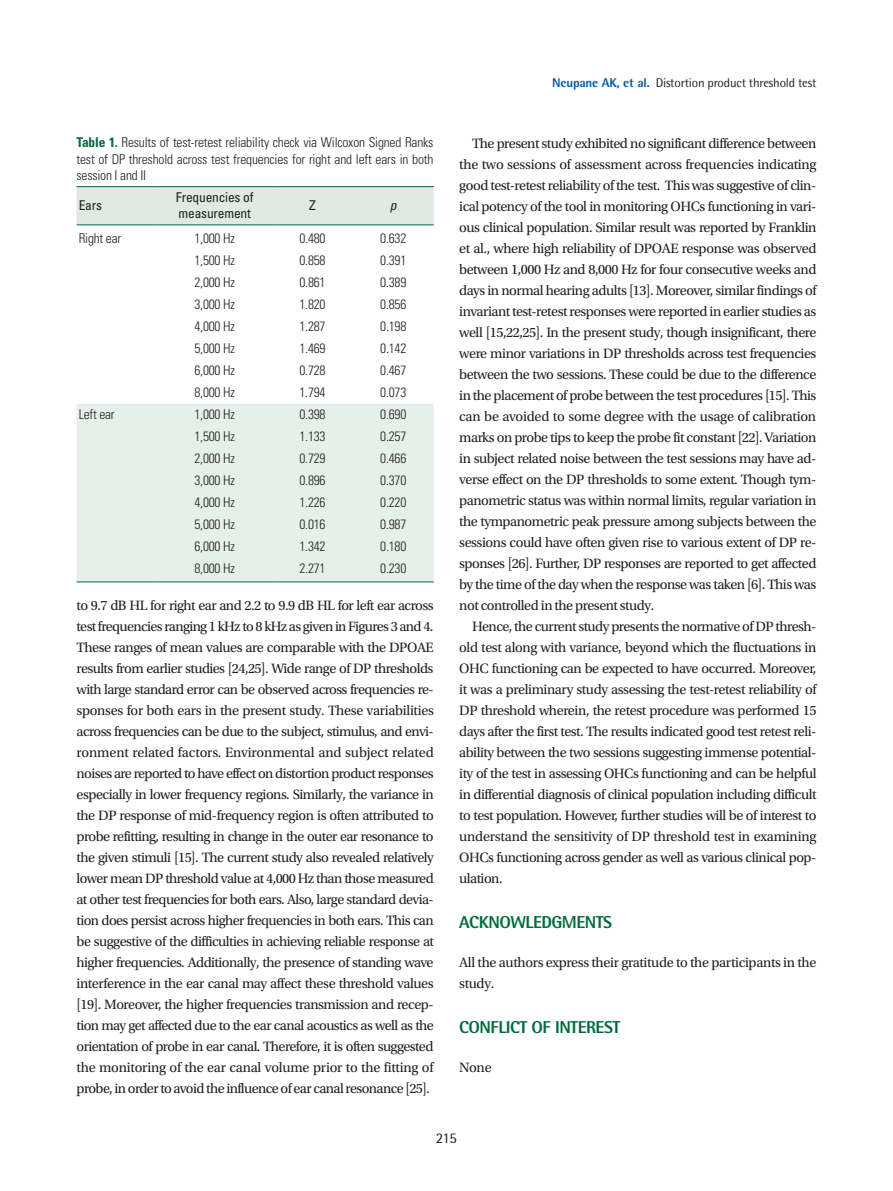
<style>
.page{position:relative;width:893px;height:1191px;background:#fff}
.page>*{position:absolute;margin:0;border:0;box-sizing:border-box;transform-origin:0 0}
.본문대제목{font:800 17.25px "Rotis Semi Sans Std";letter-spacing:-.03em;color:#006b3d}
.t1{font:14.85px "Rotis Semi Sans Std";color:#231f20}
.본문{font:14.25px/21px "Utopia Std";letter-spacing:-.035em;color:#231f20;text-align:justify}
.본문_0{font:14.25px/21px "Utopia Std";letter-spacing:-.03em;color:#231f20;text-align:justify}
.표본문{font:300 condensed 13.5px "Univers LT Std";letter-spacing:-.015em;color:#231f20}
.표제목_그림설명{font:300 condensed 13.5px/16.2px "Univers LT Std";letter-spacing:-.01em;color:#231f20;text-align:justify}
.표머리글{font:condensed 13.5px "Univers LT Std";letter-spacing:-.015em;color:#231f20}
.표머리글-2{font:italic condensed 13.5px "Univers LT Std";color:#231f20}
.t2{font:12.75px "Rotis Semi Sans Std";letter-spacing:-.015em;color:#231f20}
.s1{font-weight:700;color:#006b3d}
.s2{font-weight:800;color:#015aaa}
</style>
<div class="page">
<div style="left:77px;top:187px;width:357px;height:37px;background:#deeae3"></div>
<div style="left:77px;top:404px;width:357px;height:177px;background:#e6f0ea"></div>
<hr style="left:77px;top:186px;width:80px;height:1px;background:#006b3d">
<hr style="left:157px;top:186px;width:115px;height:1px;background:#006b3d">
<hr style="left:272px;top:186px;width:81px;height:1px;background:#006b3d">
<hr style="left:353px;top:186px;width:81px;height:1px;background:#006b3d">
<hr style="left:77px;top:224px;width:80px;height:1px;background:#006b3d">
<hr style="left:157px;top:224px;width:115px;height:1px;background:#006b3d">
<hr style="left:272px;top:224px;width:81px;height:1px;background:#006b3d">
<hr style="left:353px;top:224px;width:81px;height:1px;background:#006b3d">
<hr style="left:157px;top:581px;width:115px;height:1px;background:#006b3d">
<hr style="left:272px;top:581px;width:81px;height:1px;background:#006b3d">
<hr style="left:353px;top:581px;width:81px;height:1px;background:#006b3d">
<hr style="left:77px;top:581px;width:80px;height:1px;background:#006b3d">
<p class="표제목_그림설명" style="left:77px;top:134px;width:358px"><span class="s1">Table 1.</span> Results of test-retest reliability check via Wilcoxon Signed Ranks test of DP threshold across test frequencies for right and left ears in both session I and II</p>
<p class="표머리글" style="left:79px;top:197px;width:25px">Ears</p>
<p class="표머리글" style="left:176px;top:189px;width:79px">Frequencies of</p>
<p class="표머리글" style="left:179px;top:205px;width:74px">measurement</p>
<p class="표머리글" style="left:309px;top:197px;width:8px">Z</p>
<p class="표머리글-2" style="left:390px;top:197px;width:8px">p</p>
<p class="표본문" style="left:79px;top:230px;width:44px">Right ear</p>
<p class="표본문" style="left:194px;top:230px;width:42px">1,000 Hz</p>
<p class="표본문" style="left:299px;top:230px;width:28px">0.480</p>
<p class="표본문" style="left:380px;top:230px;width:28px">0.632</p>
<p class="표본문" style="left:194px;top:252px;width:42px">1,500 Hz</p>
<p class="표본문" style="left:299px;top:252px;width:28px">0.858</p>
<p class="표본문" style="left:380px;top:252px;width:28px">0.391</p>
<p class="표본문" style="left:194px;top:274px;width:42px">2,000 Hz</p>
<p class="표본문" style="left:299px;top:274px;width:28px">0.861</p>
<p class="표본문" style="left:380px;top:274px;width:28px">0.389</p>
<p class="표본문" style="left:194px;top:296px;width:42px">3,000 Hz</p>
<p class="표본문" style="left:299px;top:296px;width:28px">1.820</p>
<p class="표본문" style="left:380px;top:296px;width:28px">0.856</p>
<p class="표본문" style="left:194px;top:318px;width:42px">4,000 Hz</p>
<p class="표본문" style="left:299px;top:318px;width:28px">1.287</p>
<p class="표본문" style="left:380px;top:318px;width:28px">0.198</p>
<p class="표본문" style="left:194px;top:340px;width:42px">5,000 Hz</p>
<p class="표본문" style="left:299px;top:340px;width:28px">1.469</p>
<p class="표본문" style="left:380px;top:340px;width:28px">0.142</p>
<p class="표본문" style="left:194px;top:362px;width:42px">6,000 Hz</p>
<p class="표본문" style="left:299px;top:362px;width:28px">0.728</p>
<p class="표본문" style="left:380px;top:362px;width:28px">0.467</p>
<p class="표본문" style="left:194px;top:384px;width:42px">8,000 Hz</p>
<p class="표본문" style="left:299px;top:384px;width:28px">1.794</p>
<p class="표본문" style="left:380px;top:384px;width:28px">0.073</p>
<p class="표본문" style="left:79px;top:406px;width:38px">Left ear</p>
<p class="표본문" style="left:194px;top:406px;width:42px">1,000 Hz</p>
<p class="표본문" style="left:299px;top:406px;width:28px">0.398</p>
<p class="표본문" style="left:380px;top:406px;width:28px">0.690</p>
<p class="표본문" style="left:194px;top:428px;width:42px">1,500 Hz</p>
<p class="표본문" style="left:299px;top:428px;width:28px">1.133</p>
<p class="표본문" style="left:380px;top:428px;width:28px">0.257</p>
<p class="표본문" style="left:194px;top:450px;width:42px">2,000 Hz</p>
<p class="표본문" style="left:299px;top:450px;width:28px">0.729</p>
<p class="표본문" style="left:380px;top:450px;width:28px">0.466</p>
<p class="표본문" style="left:194px;top:472px;width:42px">3,000 Hz</p>
<p class="표본문" style="left:299px;top:472px;width:28px">0.896</p>
<p class="표본문" style="left:380px;top:472px;width:28px">0.370</p>
<p class="표본문" style="left:194px;top:494px;width:42px">4,000 Hz</p>
<p class="표본문" style="left:299px;top:494px;width:28px">1.226</p>
<p class="표본문" style="left:380px;top:494px;width:28px">0.220</p>
<p class="표본문" style="left:194px;top:516px;width:42px">5,000 Hz</p>
<p class="표본문" style="left:299px;top:516px;width:28px">0.016</p>
<p class="표본문" style="left:380px;top:516px;width:28px">0.987</p>
<p class="표본문" style="left:194px;top:538px;width:42px">6,000 Hz</p>
<p class="표본문" style="left:299px;top:538px;width:28px">1.342</p>
<p class="표본문" style="left:380px;top:538px;width:28px">0.180</p>
<p class="표본문" style="left:194px;top:560px;width:42px">8,000 Hz</p>
<p class="표본문" style="left:299px;top:560px;width:28px">2.271</p>
<p class="표본문" style="left:380px;top:560px;width:28px">0.230</p>
<p class="본문_0" style="left:77px;top:595px;width:359px">to 9.7 dB HL for right ear and 2.2 to 9.9 dB HL for left ear across test frequencies ranging 1 kHz to 8 kHz as given in Figures 3 and 4.<br>These ranges of mean values are comparable with the DPOAE results from earlier studies [24,25]. Wide range of DP thresholds with large standard error can be observed across frequencies re&shy;sponses for both ears in the present study. These variabilities across frequencies can be due to the subject, stimulus, and envi&shy;ronment related factors. Environmental and subject related noises are reported to have effect on distortion product responses especially in lower frequency regions. Similarly, the variance in the DP response of mid-frequency region is often attributed to probe refitting, resulting in change in the outer ear resonance to the given stimuli [15]. The current study also revealed relatively lower mean DP threshold value at 4,000 Hz than those measured at other test frequencies for both ears. Also, large standard devia&shy;tion does persist across higher frequencies in both ears. This can be suggestive of the difficulties in achieving reliable response at higher frequencies. Additionally, the presence of standing wave interference in the ear canal may affect these threshold values [19]. Moreover, the higher frequencies transmission and recep&shy;tion may get affected due to the ear canal acoustics as well as the orientation of probe in ear canal. Therefore, it is often suggested the monitoring of the ear canal volume prior to the fitting of probe, in order to avoid the influence of ear canal resonance [25].</p>
<p class="t2" style="left:552px;top:75px;width:266px"><span class="s2">Neupane AK, et al.</span> Distortion product threshold test</p>
<p class="본문" style="left:459px;top:133px;width:359px;text-indent:13px">The present study exhibited no significant difference between the two sessions of assessment across frequencies indicating good test-retest reliability of the test. This was suggestive of clin&shy;ical potency of the tool in monitoring OHCs functioning in vari&shy;ous clinical population. Similar result was reported by Franklin et al., where high reliability of DPOAE response was observed between 1,000 Hz and 8,000 Hz for four consecutive weeks and days in normal hearing adults [13]. Moreover, similar findings of invariant test-retest responses were reported in earlier studies as well [15,22,25]. In the present study, though insignificant, there were minor variations in DP thresholds across test frequencies between the two sessions. These could be due to the difference in the placement of probe between the test procedures [15]. This can be avoided to some degree with the usage of calibration marks on probe tips to keep the probe fit constant [22]. Variation in subject related noise between the test sessions may have ad&shy;verse effect on the DP thresholds to some extent. Though tym&shy;panometric status was within normal limits, regular variation in the tympanometric peak pressure among subjects between the sessions could have often given rise to various extent of DP re&shy;sponses [26]. Further, DP responses are reported to get affected by the time of the day when the response was taken [6]. This was not controlled in the present study.</p>
<p class="본문" style="left:459px;top:616px;width:359px;text-indent:13px">Hence, the current study presents the normative of DP thresh&shy;old test along with variance, beyond which the fluctuations in OHC functioning can be expected to have occurred. Moreover, it was a preliminary study assessing the test-retest reliability of DP threshold wherein, the retest procedure was performed 15 days after the first test. The results indicated good test retest reli&shy;ability between the two sessions suggesting immense potential&shy;ity of the test in assessing OHCs functioning and can be helpful in differential diagnosis of clinical population including difficult to test population. However, further studies will be of interest to understand the sensitivity of DP threshold test in examining OHCs functioning across gender as well as various clinical pop&shy;ulation.</p>
<p class="본문대제목" style="left:459px;top:911px;width:154px">ACKNOWLEDGMENTS</p>
<p class="본문_0" style="left:459px;top:952px;width:359px">All the authors express their gratitude to the participants in the study.</p>
<p class="본문대제목" style="left:459px;top:1016px;width:163px">CONFLICT OF INTEREST</p>
<p class="본문_0" style="left:459px;top:1057px;width:34px">None</p>
<p class="t1" style="left:436px;top:1129px;width:23px">215</p>
</div>
